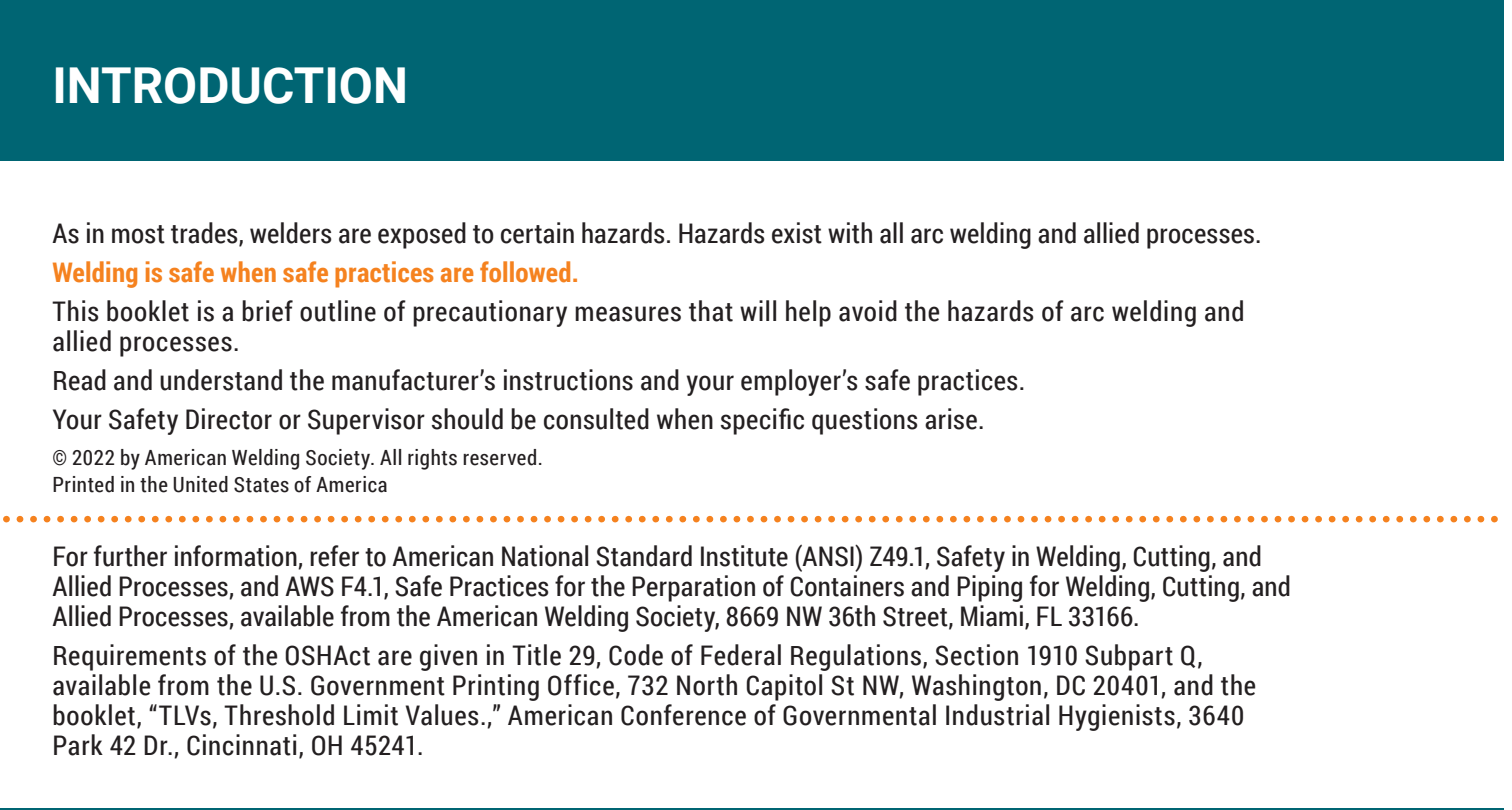
<style>
.page{position:relative;width:1512px;height:810px;background:#fff}
.page>*{position:absolute;margin:0;border:0;box-sizing:border-box;transform-origin:0 0}
.t1{font:700 49.5px "Roboto";color:#fff}
.t2{font:27px/30px "Roboto Condensed";letter-spacing:.02em;color:#231f20}
.t3{font:21px/27px "Roboto Condensed";letter-spacing:.03em;color:#231f20}
.s1{font-weight:700;color:#f5821f}
</style>
<div class="page">
<hr style="left:0;top:809px;width:1503px;height:1px;background:#006573">
<div style="left:0;top:0;width:1503px;height:161px;background:#006573"></div>
<svg style="left:3px;top:516px;width:1495px;height:6px"></svg>
<p class="t1" style="left:52px;top:51px;width:357px">INTRODUCTION</p>
<p class="t2" style="left:52px;top:213px;width:1211px;line-height:39px">As in most trades, welders are exposed to certain hazards. Hazards exist with all arc welding and allied processes.<br><span class="s1">Welding is safe when safe practices are followed.<br></span>This booklet is a brief outline of precautionary measures that will help avoid the hazards of arc welding and</p>
<p class="t2" style="left:52px;top:321px;width:975px;line-height:39px">allied processes.<br>Read and understand the manufacturer’s instructions and your employer’s safe practices.<br>Your Safety Director or Supervisor should be consulted when specific questions arise.</p>
<p class="t3" style="left:52px;top:443px;width:492px">© 2022 by American Welding Society. All rights reserved.<br>Printed in the United States of America</p>
<p class="t2" style="left:52px;top:540px;width:1240px">For further information, refer to American National Standard Institute (ANSI) Z49.1, Safety in Welding, Cutting, and<br>Allied Processes, and AWS F4.1, Safe Practices for the Perparation of Containers and Piping for Welding, Cutting, and<br>Allied Processes, available from the American Welding Society, 8669 NW 36th Street, Miami, FL 33166.</p>
<p class="t2" style="left:52px;top:639px;width:1205px">Requirements of the OSHAct are given in Title 29, Code of Federal Regulations, Section 1910 Subpart Q, available from the U.S. Government Printing Office, 732 North Capitol St NW, Washington, DC 20401, and the booklet, “TLVs, Threshold Limit Values.,” American Conference of Governmental Industrial Hygienists, 3640<br>Park 42 Dr., Cincinnati, OH 45241.</p>
</div>
